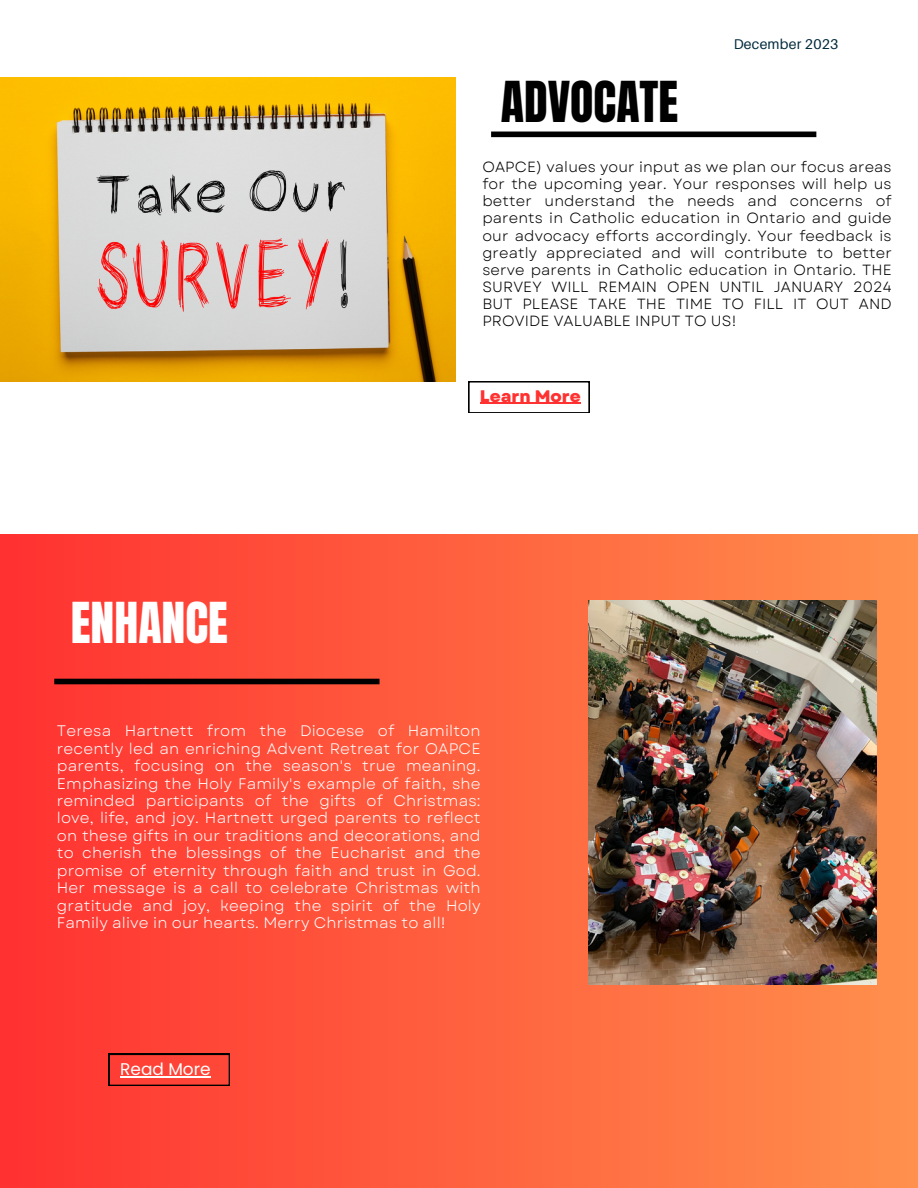
<style>
.page{position:relative;width:918px;height:1188px;background:#fff}
.page>*{position:absolute;margin:0;border:0;box-sizing:border-box;transform-origin:0 0}
.t1{font:48px "Anton";color:#000}
.t2{font:48px "Anton";color:#fff}
.t3{font:16.95px "Poppins";color:#fff}
.t4{font:800 16.65px "Garet";color:#ff3131}
.t5{font:15.3px/17.4px "Garet";letter-spacing:.01em;color:#fff;text-align:justify}
.t6{font:14.7px/17.1px "Garet";letter-spacing:.01em;color:#000;text-align:justify}
.t7{font:14.1px "Aileron";letter-spacing:.015em;color:#022a3d}
</style>
<div class="page">
<div style="left:0;top:535px;width:917px;height:653px;background:linear-gradient(to right,#ff3131,#ff904d)"></div>
<div style="left:491px;top:132px;width:325px;height:5px;background:#000"></div>
<img style="left:588px;top:601px;width:288px;height:384px">
<svg style="left:469px;top:381px;width:120px;height:32px"></svg>
<div style="left:54px;top:679px;width:326px;height:5px;background:#000"></div>
<svg style="left:109px;top:1054px;width:121px;height:31px;background:#ed4237"></svg>
<img style="left:0;top:77px;width:456px;height:304px">
<hr style="left:120px;top:1076px;width:91px;height:1px;background:#fff">
<p class="t7" style="left:734px;top:36px;width:106px">December 2023</p>
<p class="t1" style="left:501px;top:67px;width:179px">ADVOCATE</p>
<p class="t6" style="left:482px;top:158px;width:411px">OAPCE) values your input as we plan our focus areas for the upcoming year. Your responses will help us better understand the needs and concerns of parents in Catholic education in Ontario and guide our advocacy efforts accordingly. Your feedback is greatly appreciated and will contribute to better serve parents in Catholic education in Ontario. THE SURVEY WILL REMAIN OPEN UNTIL JANUARY 2024<br>BUT PLEASE TAKE THE TIME TO FILL IT OUT AND PROVIDE VALUABLE INPUT TO US!</p>
<p class="t2" style="left:71px;top:588px;width:159px">ENHANCE</p>
<p class="t4" style="left:480px;top:384px;width:102px">Learn More</p>
<p class="t5" style="left:57px;top:722px;width:425px">Teresa Hartnett from the Diocese of Hamilton recently led an enriching Advent Retreat for OAPCE parents, focusing on the season's true meaning.<br>Emphasizing the Holy Family's example of faith, she reminded participants of the gifts of Christmas: love, life, and joy. Hartnett urged parents to reflect on these gifts in our traditions and decorations, and to cherish the blessings of the Eucharist and the promise of eternity through faith and trust in God.<br>Her message is a call to celebrate Christmas with gratitude and joy, keeping the spirit of the Holy Family alive in our hearts. Merry Christmas to all!</p>
<p class="t3" style="left:120px;top:1057px;width:92px">Read More</p>
</div>
